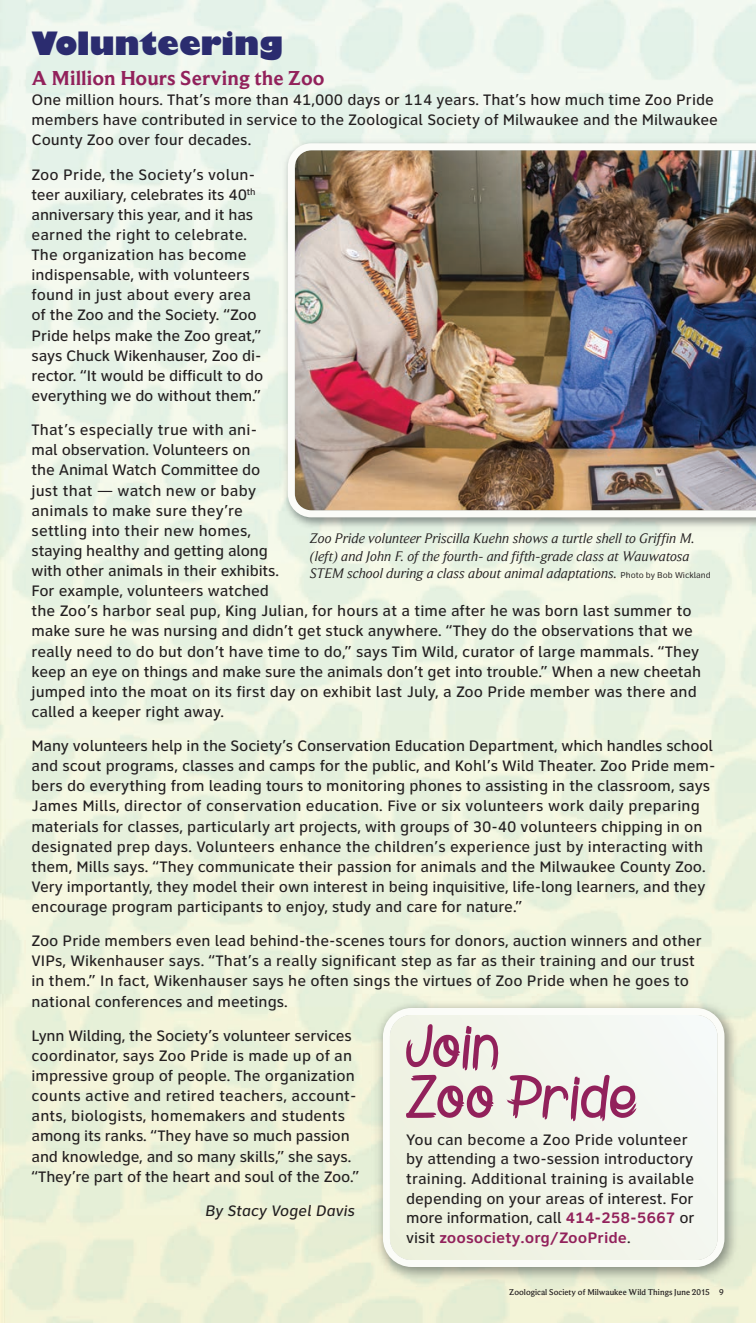
<style>
.page{position:relative;width:756px;height:1323px;background:#fff}
.page>*{position:absolute;margin:0;border:0;box-sizing:border-box;transform-origin:0 0}
.t1{font:61.25px/50.8px "Digging The Grave";color:#92215b}
.t2{font:800 31.5px "Gill Sans";letter-spacing:-.01em;color:#2b2c6f}
.t3{font:700 21px "Beaufort Pro";color:#92215b}
.t4{font:500 15.75px/20.1px "Clearview ADA";color:#231f20}
.t5{font:italic 500 15.75px "Clearview ADA";color:#231f20}
.t6{font:italic 14.35px/17.5px "Beaufort Pro";color:#231f20}
.t7{font:500 8.75px "Beaufort Pro";color:#231f20}
.s1{font-family:"Clearview ADA";font-style:normal;font-size:8.75px}
.s2{font-weight:700;color:#92215b}
</style>
<div class="page">
<img style="left:288px;top:143px;width:468px;height:374px">
<img style="left:371px;top:997px;width:373px;height:289px">
<svg style="left:383px;top:1008px;width:341px;height:259px"></svg>
<h2 class="t2" style="left:32px;top:26px;width:253px">Volunteering</h2>
<h3 class="t3" style="left:32px;top:71px;width:295px">A Million Hours Serving the Zoo</h3>
<p class="t4" style="left:32px;top:92px;width:688px">One million hours. That’s more than 41,000 days or 114 years. That’s how much time Zoo Pride members have contributed in service to the Zoological Society of Milwaukee and the Milwaukee<br>County Zoo over four decades.</p>
<p class="t4" style="left:32px;top:166px;width:234px">Zoo Pride, the Society’s volun&shy;teer auxiliary, celebrates its 40<sup>th </sup>anniversary this year, and it has earned the right to celebrate.<br>The organization has become indispensable, with volunteers found in just about every area of the Zoo and the Society. “Zoo<br>Pride helps make the Zoo great,” says Chuck Wikenhauser, Zoo di&shy;rector. “It would be difficult to do everything we do without them.”</p>
<p class="t4" style="left:32px;top:422px;width:671px">That’s especially true with ani-<br>mal observation. Volunteers on<br>the Animal Watch Committee do<br>just that — watch new or baby<br>animals to make sure they’re<br>settling into their new homes,<br>staying healthy and getting along<br>with other animals in their exhibits.<br>For example, volunteers watched<br>the Zoo’s harbor seal pup, King Julian, for hours at a time after he was born last summer to make sure he was nursing and didn’t get stuck anywhere. “They do the observations that we really need to do but don’t have time to do,” says Tim Wild, curator of large mammals. “They keep an eye on things and make sure the animals don’t get into trouble.” When a new cheetah jumped into the moat on its first day on exhibit last July, a Zoo Pride member was there and called a keeper right away.</p>
<p class="t4" style="left:32px;top:738px;width:685px">Many volunteers help in the Society’s Conservation Education Department, which handles school and scout programs, classes and camps for the public, and Kohl’s Wild Theater. Zoo Pride mem&shy;bers do everything from leading tours to monitoring phones to assisting in the classroom, says James Mills, director of conservation education. Five or six volunteers work daily preparing materials for classes, particularly art projects, with groups of 30-40 volunteers chipping in on designated prep days. Volunteers enhance the children’s experience just by interacting with them, Mills says. “They communicate their passion for animals and the Milwaukee County Zoo.<br>Very importantly, they model their own interest in being inquisitive, life-long learners, and they encourage program participants to enjoy, study and care for nature.”</p>
<p class="t4" style="left:32px;top:933px;width:672px">Zoo Pride members even lead behind-the-scenes tours for donors, auction winners and other VIPs, Wikenhauser says. “That’s a really significant step as far as their training and our trust in them.” In fact, Wikenhauser says he often sings the virtues of Zoo Pride when he goes to national conferences and meetings.</p>
<p class="t4" style="left:32px;top:1027px;width:329px">Lynn Wilding, the Society’s volunteer services coordinator, says Zoo Pride is made up of an impressive group of people. The organization counts active and retired teachers, account&shy;ants, biologists, homemakers and students among its ranks. “They have so much passion and knowledge, and so many skills,” she says. “They’re part of the heart and soul of the Zoo.”</p>
<p class="t5" style="left:205px;top:1205px;width:151px">By Stacy Vogel Davis</p>
<p class="t6" style="left:310px;top:531px;width:402px">Zoo Pride volunteer Priscilla Kuehn shows a turtle shell to Griffin M. (left) and John F. of the fourth- and fifth-grade class at Wauwatosa<br>STEM school during a class about animal adaptations. <span class="s1">Photo by Bob Wickland</span></p>
<h1 class="t1" style="left:406px;top:1023px;width:235px">Join<br>Zoo Pride</h1>
<p class="t4" style="left:406px;top:1131px;width:290px;line-height:19.6px">You can become a Zoo Pride volunteer by attending a two-session introductory training. Additional training is available depending on your areas of interest. For more information, call <span class="s2">414-258-5667</span> or visit <span class="s2">zoosociety.org/ZooPride</span>.</p>
<p class="t7" style="left:509px;top:1289px;width:216px">Zoological Society of Milwaukee Wild Things June 2015 9</p>
</div>
